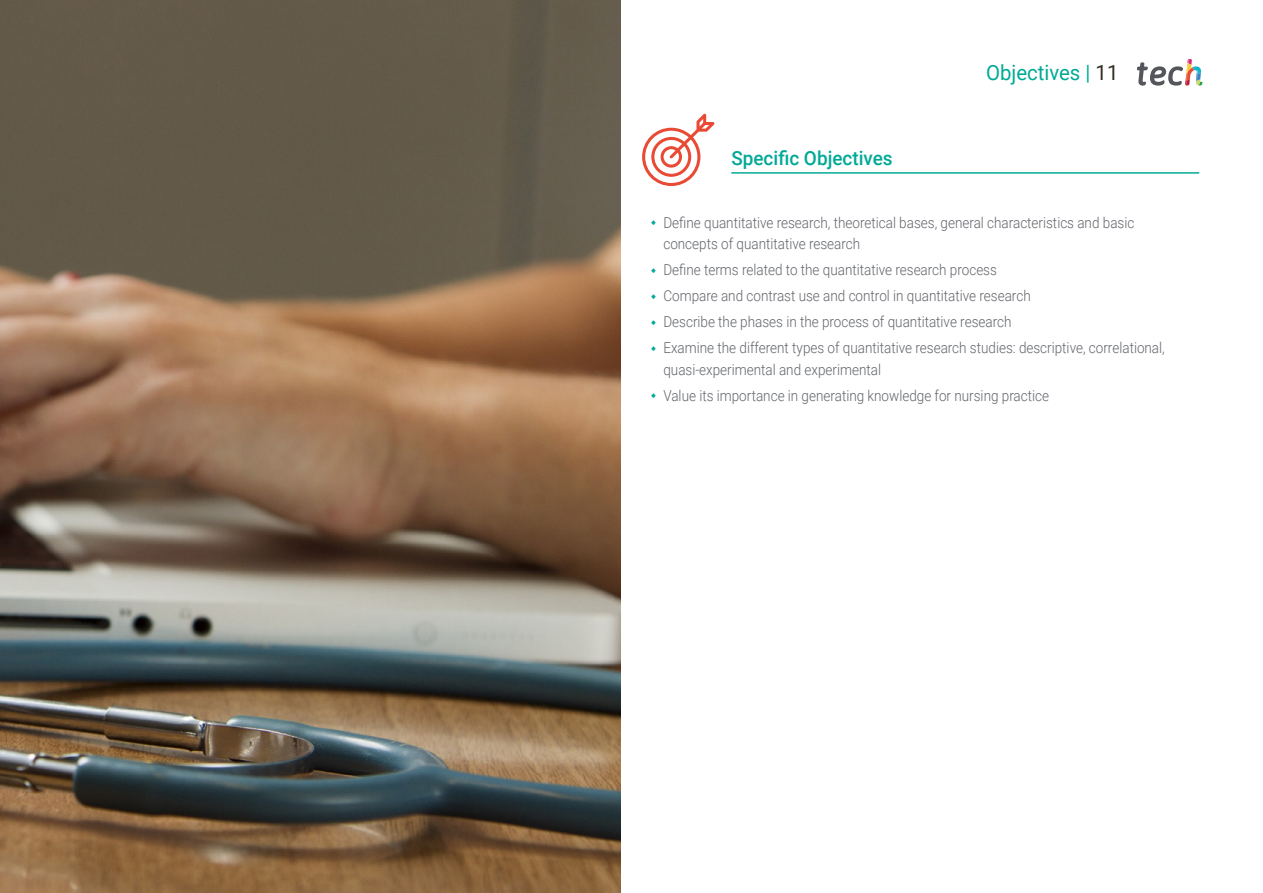
<style>
.page{position:relative;width:1263px;height:893px;background:#fff}
.page>*{position:absolute;margin:0;border:0;box-sizing:border-box;transform-origin:0 0}
.t1{font:21px "Roboto";color:#00a996}
.t2{font:500 19.5px "Roboto";color:#00a996}
.t3{font:300 15px/26px "Roboto";color:#61646a;scale:.9 1}
.s1{color:#312e20}
</style>
<div class="page">
<svg style="left:642px;top:114px;width:72px;height:72px"></svg>
<hr style="left:731px;top:173px;width:468px;height:1px;background:#00a996">
<img style="left:0;top:0;width:621px;height:893px">
<svg style="left:1137px;top:59px;width:65px;height:27px"></svg>
<h2 class="t2" style="left:731px;top:144px;width:163px">Specific Objectives</h2>
<h1 class="t1" style="left:986px;top:57px;width:134px">Objectives | <span class="s1">11</span></h1>
<p class="t3" style="left:663px;top:211px;width:525px;line-height:21.8px">Define quantitative research, theoretical bases, general characteristics and basic concepts of quantitative research</p>
<p class="t3" style="left:663px;top:257px;width:559px">Define terms related to the quantitative research process<br>Compare and contrast use and control in quantitative research<br>Describe the phases in the process of quantitative research<br>Examine the different types of quantitative research studies: descriptive, correlational,</p>
<p class="t3" style="left:663px;top:356px;width:430px">quasi-experimental and experimental<br>Value its importance in generating knowledge for nursing practice</p>
</div>
